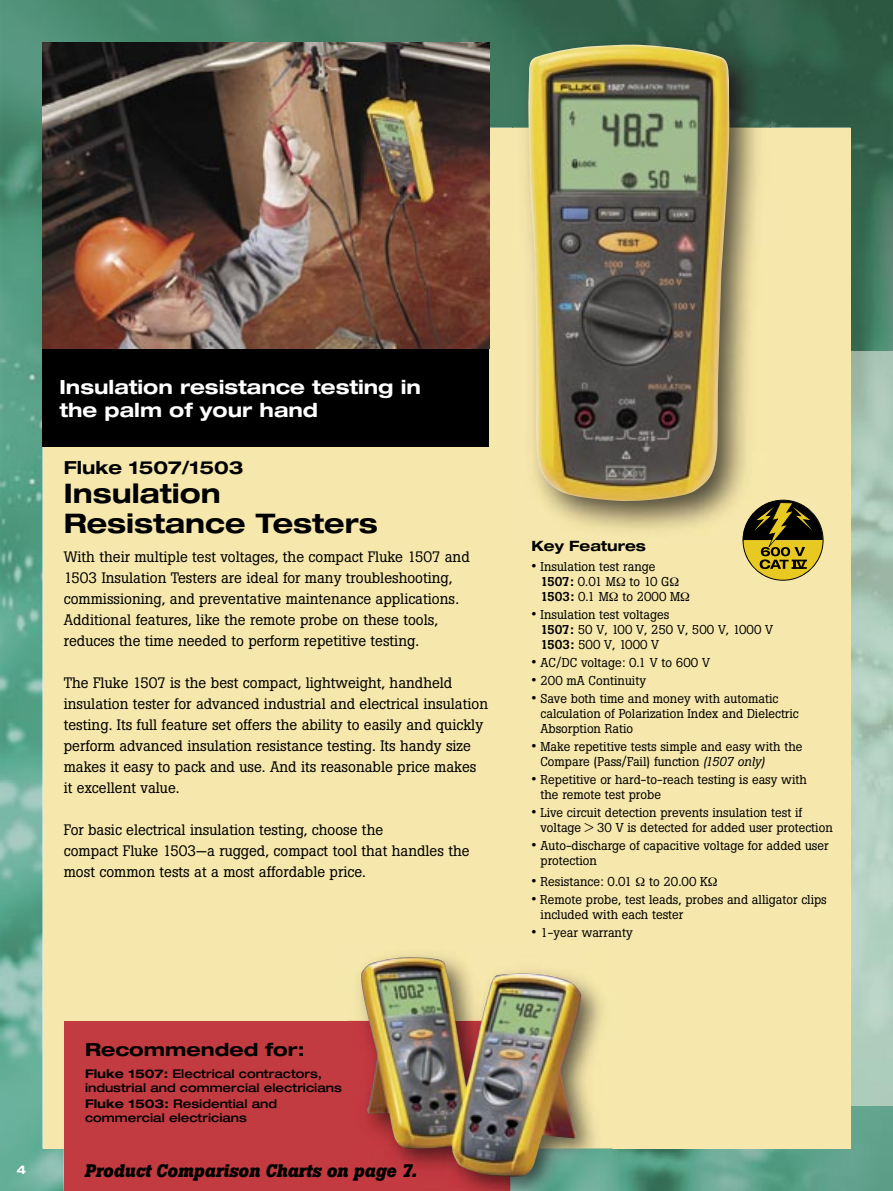
<style>
.page{position:relative;width:893px;height:1191px;background:#fff}
.page>*{position:absolute;margin:0;border:0;box-sizing:border-box;transform-origin:0 0}
.t1{font:700 expanded 27px/29.5px "Helvetica Neue";color:#000}
.t2{font:700 expanded 19.5px/22.5px "Helvetica Neue";color:#fff}
.t3{font:italic 700 18px "Boton";color:#000}
.t4{font:700 expanded 18px "Helvetica Neue";color:#000;scale:1.05 1}
.t5{font:700 expanded 18px "Helvetica Neue";color:#000}
.t6{font:15px/21px "Boton";color:#000}
.t7{font:700 expanded 14.25px "Helvetica Neue";color:#000}
.t8{font:12.75px/15px "Boton";color:#000}
.t9{font:500 expanded 12px/13.5px "Helvetica Neue";color:#000}
.t10{font:700 expanded 12px "Helvetica Neue";color:#fff}
.s1{font-weight:700}
.s2{font-size:15px}
.s3{font-weight:500}
.s4{font-style:italic}
</style>
<div class="page">
<img style="left:0;top:0;width:893px;height:1191px">
<img style="left:850px;top:351px;width:43px;height:755px">
<div style="left:43px;top:128px;width:807px;height:1020px;background:#f6e8ac"></div>
<img style="left:43px;top:43px;width:446px;height:306px">
<div style="left:64px;top:1020px;width:446px;height:171px;background:#c23b40"></div>
<img style="left:513px;top:30px;width:257px;height:98px">
<svg style="left:742px;top:499px;width:82px;height:81px"></svg>
<img style="left:528px;top:44px;width:203px;height:458px">
<img style="left:510px;top:1148px;width:101px;height:43px">
<img style="left:401px;top:955px;width:201px;height:193px">
<img style="left:349px;top:1020px;width:161px;height:171px">
<img style="left:360px;top:956px;width:221px;height:220px">
<div style="left:43px;top:349px;width:446px;height:97px;background:#000"></div>
<h2 class="t2" style="left:60px;top:375px;width:363px">Insulation resistance testing in the palm of your hand</h2>
<p class="t5" style="left:64px;top:456px;width:181px">Fluke 1507/1503</p>
<h1 class="t1" style="left:64px;top:478px;width:315px">Insulation<br>Resistance Testers</h1>
<p class="t6" style="left:64px;top:546px;width:408px">With their multiple test voltages, the compact Fluke 1507 and 1503 Insulation Testers are ideal for many troubleshooting, commissioning, and preventative maintenance applications.<br>Additional features, like the remote probe on these tools, reduces the time needed to perform repetitive testing.</p>
<p class="t6" style="left:64px;top:672px;width:426px">The Fluke 1507 is the best compact, lightweight, handheld insulation tester for advanced industrial and electrical insulation testing. Its full feature set offers the ability to easily and quickly perform advanced insulation resistance testing. Its handy size makes it easy to pack and use. And its reasonable price makes it excellent value.</p>
<p class="t6" style="left:64px;top:819px;width:407px">For basic electrical insulation testing, choose the<br>compact Fluke 1503—a rugged, compact tool that handles the most common tests at a most affordable price.</p>
<p class="t10" style="left:16px;top:1162px;width:11px">4</p>
<p class="t4" style="left:85px;top:1038px;width:211px">Recommended for:</p>
<p class="t9" style="left:85px;top:1067px;width:258px"><span class="s1">Fluke 1507:</span> Electrical contractors, industrial and commercial electricians</p>
<p class="t9" style="left:85px;top:1097px;width:193px"><span class="s1">Fluke 1503:</span> Residential and commercial electricians</p>
<p class="t3" style="left:85px;top:1160px;width:334px">Product Comparison Charts on page 7.</p>
<p class="t7" style="left:531px;top:537px;width:116px">Key Features</p>
<p class="t8" style="left:540px;top:559px;width:141px;text-indent:-9px"><span class="s2">•</span> Insulation test range<br><span class="s3">1507:</span> 0.01 M to 10 G<br><span class="s3">1503:</span> 0.1 M to 2000 M</p>
<p class="t8" style="left:540px;top:607px;width:234px;text-indent:-9px"><span class="s2">•</span> Insulation test voltages<br><span class="s3">1507:</span> 50 V, 100 V, 250 V, 500 V, 1000 V<br><span class="s3">1503:</span> 500 V, 1000 V</p>
<p class="t8" style="left:531px;top:655px;width:180px"><span class="s2">•</span> AC/DC voltage: 0.1 V to 600 V</p>
<p class="t8" style="left:531px;top:673px;width:116px"><span class="s2">•</span> 200 mA Continuity</p>
<p class="t8" style="left:540px;top:691px;width:260px;text-indent:-9px"><span class="s2">•</span> Save both time and money with automatic calculation of Polarization Index and Dielectric<br>Absorption Ratio</p>
<p class="t8" style="left:540px;top:739px;width:263px;text-indent:-9px"><span class="s2">•</span> Make repetitive tests simple and easy with the<br>Compare (Pass/Fail) function <span class="s4">(1507 only)</span></p>
<p class="t8" style="left:540px;top:772px;width:268px;text-indent:-9px"><span class="s2">•</span> Repetitive or hard-to-reach testing is easy with the remote test probe</p>
<p class="t8" style="left:540px;top:805px;width:294px;text-indent:-9px"><span class="s2">•</span> Live circuit detection prevents insulation test if voltage &gt; 30 V is detected for added user protection</p>
<p class="t8" style="left:540px;top:838px;width:290px;text-indent:-9px"><span class="s2">•</span> Auto-discharge of capacitive voltage for added user protection</p>
<p class="t8" style="left:531px;top:874px;width:102px"><span class="s2">•</span> Resistance: 0.01</p>
<p class="t8" style="left:649px;top:874px;width:60px">to 20.00 K</p>
<p class="t8" style="left:540px;top:892px;width:288px;text-indent:-9px"><span class="s2">•</span> Remote probe, test leads, probes and alligator clips included with each tester</p>
<p class="t8" style="left:531px;top:925px;width:103px"><span class="s2">•</span> 1-year warranty</p>
</div>
